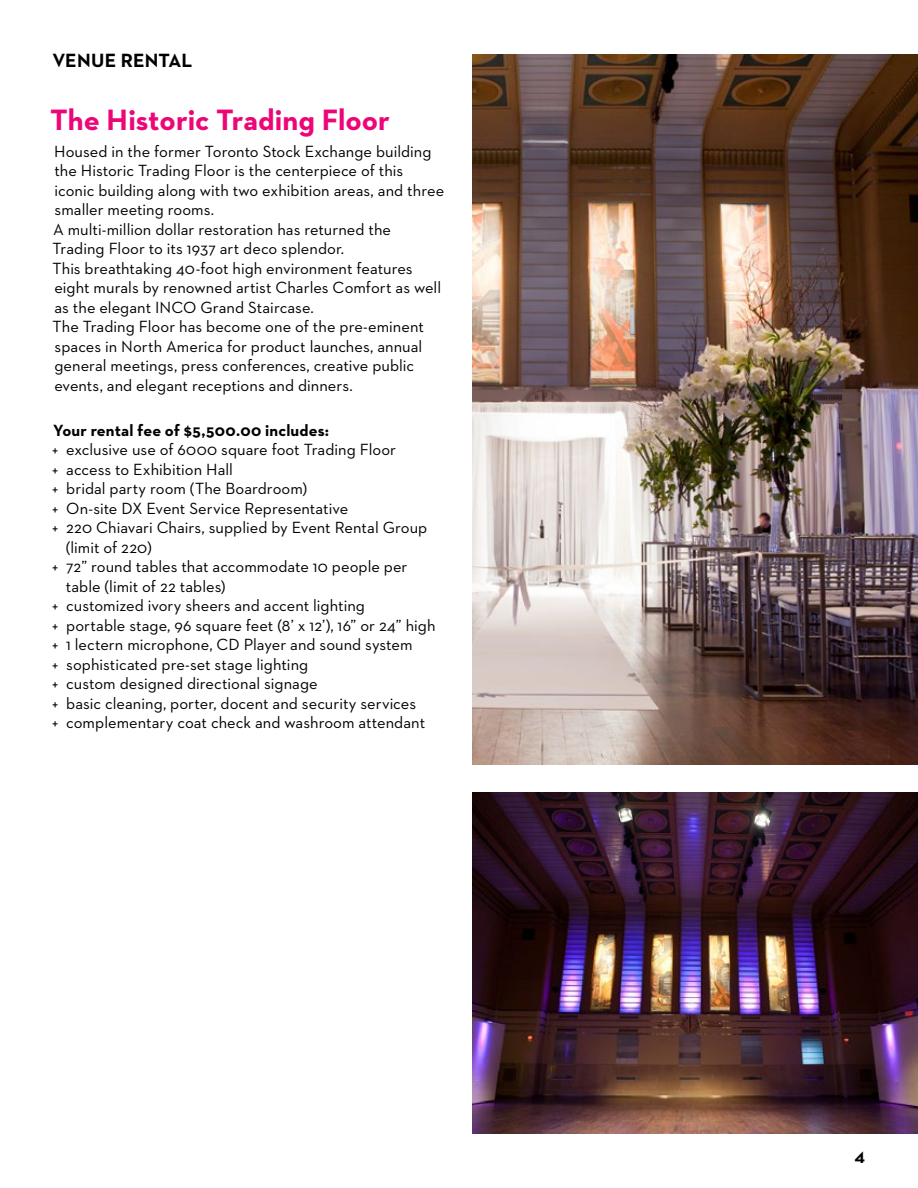
<style>
.page{position:relative;width:918px;height:1188px;background:#fff}
.page>*{position:absolute;margin:0;border:0;box-sizing:border-box;transform-origin:0 0}
.t1{font:700 30px "Neutraface 2 Text";color:#ed0677}
.t2{font:700 19.5px "Neutraface 2 Text";letter-spacing:.01em;color:#000}
.t3{font:16.5px/19.5px "Neutraface 2 Text";color:#000}
.t4{font:700 16.5px "Neutraface 2 Text";letter-spacing:.005em;color:#000}
</style>
<div class="page">
<img style="left:472px;top:54px;width:446px;height:711px">
<img style="left:472px;top:792px;width:446px;height:342px">
<p class="t2" style="left:52px;top:48px;width:142px">VENUE RENTAL</p>
<h1 class="t1" style="left:50px;top:101px;width:341px">The Historic Trading Floor</h1>
<p class="t3" style="left:53px;top:141px;width:393px">Housed in the former Toronto Stock Exchange building the Historic Trading Floor is the centerpiece of this iconic building along with two exhibition areas, and three smaller meeting rooms.<br>A multi-million dollar restoration has returned the Trading Floor to its 1937 art deco splendor.<br>This breathtaking 40-foot high environment features eight murals by renowned artist Charles Comfort as well as the elegant INCO Grand Staircase.<br>The Trading Floor has become one of the pre-eminent spaces in North America for product launches, annual general meetings, press conferences, creative public events, and elegant receptions and dinners.</p>
<p class="t4" style="left:53px;top:419px;width:278px">Your rental fee of $5,500.00 includes:</p>
<p class="t3" style="left:52px;top:439px;width:345px">+ exclusive use of 6000 square foot Trading Floor</p>
<p class="t3" style="left:52px;top:459px;width:182px">+ access to Exhibition Hall</p>
<p class="t3" style="left:52px;top:478px;width:256px">+ bridal party room (The Boardroom)</p>
<p class="t3" style="left:52px;top:498px;width:298px">+ On-site DX Event Service Representative</p>
<p class="t3" style="left:52px;top:517px;width:377px">+ 220 Chiavari Chairs, supplied by Event Rental Group</p>
<p class="t3" style="left:66px;top:537px;width:88px">(limit of 220)</p>
<p class="t3" style="left:52px;top:556px;width:357px">+ 72” round tables that accommodate 10 people per</p>
<p class="t3" style="left:66px;top:576px;width:161px">table (limit of 22 tables)</p>
<p class="t3" style="left:52px;top:595px;width:314px">+ customized ivory sheers and accent lighting</p>
<p class="t3" style="left:52px;top:615px;width:385px">+ portable stage, 96 square feet (8’ x 12’), 16” or 24” high</p>
<p class="t3" style="left:52px;top:634px;width:362px">+ 1 lectern microphone, CD Player and sound system</p>
<p class="t3" style="left:52px;top:654px;width:258px">+ sophisticated pre-set stage lighting</p>
<p class="t3" style="left:52px;top:674px;width:267px">+ custom designed directional signage</p>
<p class="t3" style="left:52px;top:693px;width:365px">+ basic cleaning, porter, docent and security services</p>
<p class="t3" style="left:52px;top:713px;width:374px">+ complementary coat check and washroom attendant</p>
<p class="t4" style="left:854px;top:1146px;width:12px">4</p>
</div>
